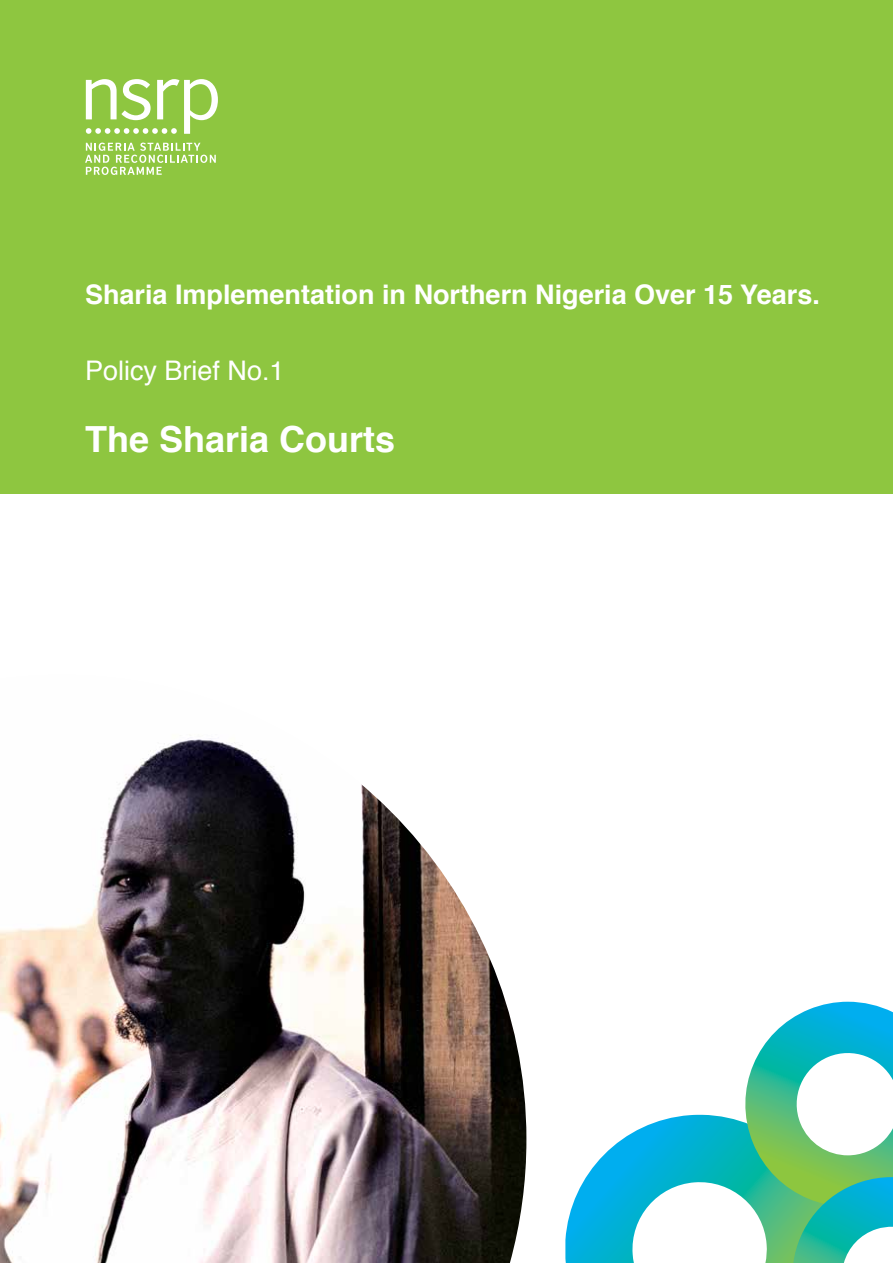
<style>
.page{position:relative;width:893px;height:1263px;background:#fff}
.page>*{position:absolute;margin:0;border:0;box-sizing:border-box;transform-origin:0 0}
.t1{font:700 36px "Helvetica";color:#fff}
.t2{font:700 27px "Helvetica";color:#fff}
.t3{font:27px "Helvetica";color:#fff}
</style>
<div class="page">
<div style="left:0;top:0;width:893px;height:493px;background:#8ec640"></div>
<svg style="left:85px;top:143px;width:131px;height:32px"></svg>
<svg style="left:86px;top:79px;width:132px;height:55px"></svg>
<img style="left:0;top:738px;width:526px;height:525px">
<svg style="left:565px;top:1002px;width:328px;height:261px"></svg>
<p class="t2" style="left:85px;top:273px;width:736px">Sharia Implementation in Northern Nigeria Over 15 Years.</p>
<p class="t3" style="left:85px;top:350px;width:201px">Policy Brief No.1</p>
<h1 class="t1" style="left:85px;top:410px;width:312px">The Sharia Courts</h1>
</div>
